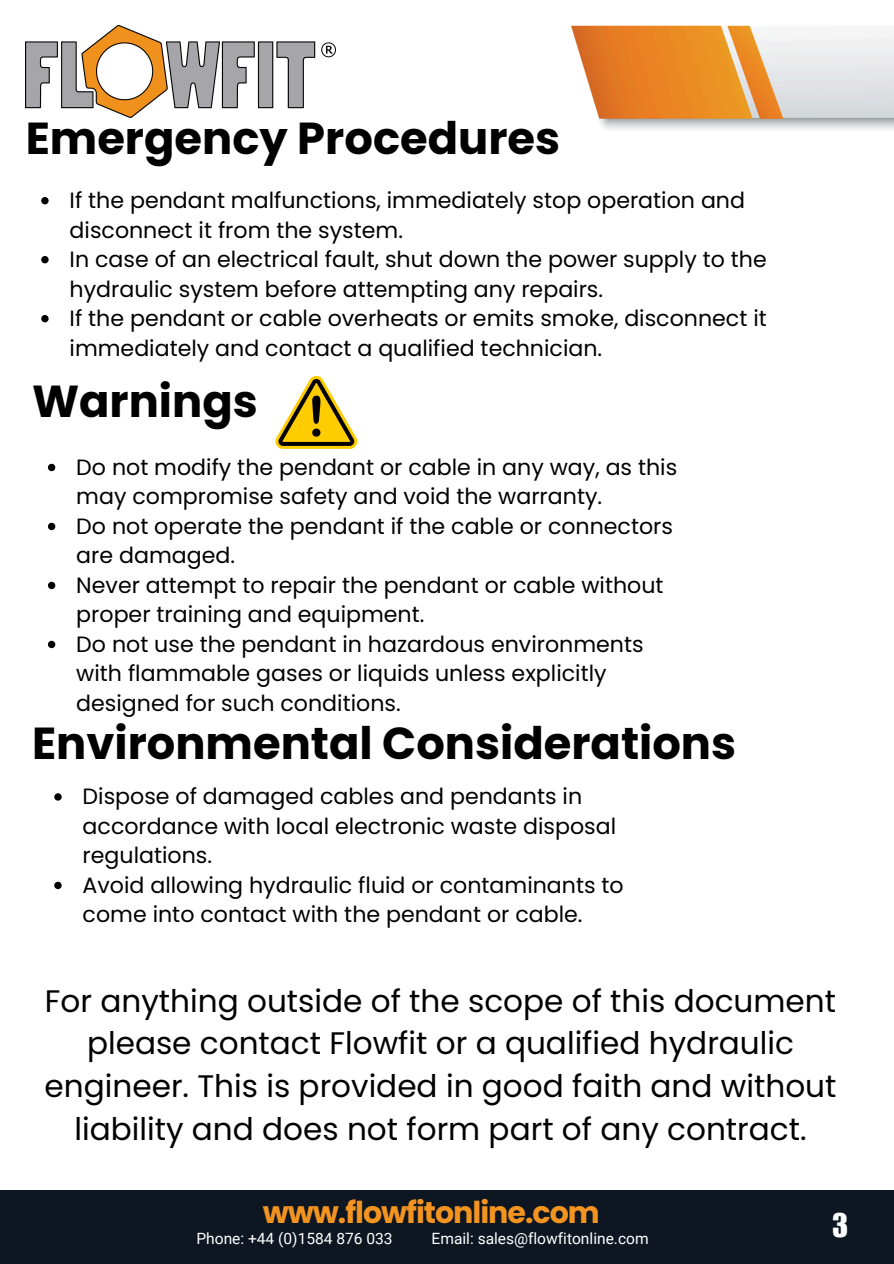
<style>
.page{position:relative;width:894px;height:1264px;background:#fff}
.page>*{position:absolute;margin:0;border:0;box-sizing:border-box;transform-origin:0 0}
.t1{font:700 44.7px "Poppins";color:#000}
.t2{font:33.3px "Impact LT Std";color:#fff}
.t3{font:31.05px/42.8px "Poppins";color:#000;text-align:center}
.t4{font:700 30.15px "Poppins";letter-spacing:-.035em;color:#f39420}
.t5{font:22.05px/29.5px "Poppins";color:#000}
.t6{font:15.6px "Roboto";color:#fff}
</style>
<div class="page">
<img style="left:26px;top:26px;width:309px;height:91px">
<div style="left:0;top:1190px;width:893px;height:73px;background:#0d1621"></div>
<svg style="left:41px;top:197px;width:8px;height:7px"></svg>
<svg style="left:41px;top:256px;width:8px;height:7px"></svg>
<svg style="left:41px;top:315px;width:8px;height:7px"></svg>
<svg style="left:275px;top:375px;width:83px;height:74px"></svg>
<svg style="left:48px;top:464px;width:7px;height:7px"></svg>
<svg style="left:48px;top:523px;width:7px;height:7px"></svg>
<svg style="left:48px;top:581px;width:7px;height:8px"></svg>
<svg style="left:48px;top:640px;width:7px;height:8px"></svg>
<svg style="left:54px;top:793px;width:8px;height:7px"></svg>
<svg style="left:54px;top:881px;width:8px;height:8px"></svg>
<img style="left:571px;top:26px;width:322px;height:104px">
<p class="t1" style="left:26px;top:107px;width:536px">Emergency Procedures</p>
<p class="t5" style="left:70px;top:185px;width:676px">If the pendant malfunctions, immediately stop operation and disconnect it from the system.</p>
<p class="t5" style="left:70px;top:244px;width:698px">In case of an electrical fault, shut down the power supply to the hydraulic system before attempting any repairs.</p>
<h1 class="t5" style="left:70px;top:303px;width:698px">If the pendant or cable overheats or emits smoke, disconnect it immediately and contact a qualified technician.</h1>
<p class="t1" style="left:32px;top:370px;width:227px">Warnings</p>
<p class="t5" style="left:76px;top:452px;width:602px">Do not modify the pendant or cable in any way, as this may compromise safety and void the warranty.</p>
<p class="t5" style="left:76px;top:511px;width:598px">Do not operate the pendant if the cable or connectors are damaged.</p>
<p class="t5" style="left:76px;top:570px;width:588px">Never attempt to repair the pendant or cable without proper training and equipment.</p>
<h1 class="t5" style="left:76px;top:629px;width:568px">Do not use the pendant in hazardous environments with flammable gases or liquids unless explicitly designed for such conditions.</h1>
<p class="t1" style="left:32px;top:711px;width:705px">Environmental Considerations</p>
<p class="t5" style="left:83px;top:781px;width:535px">Dispose of damaged cables and pendants in accordance with local electronic waste disposal regulations.</p>
<p class="t5" style="left:83px;top:870px;width:542px">Avoid allowing hydraulic fluid or contaminants to come into contact with the pendant or cable.</p>
<h2 class="t3" style="left:45px;top:979px;width:793px">For anything outside of the scope of this document please contact Flowfit or a qualified hydraulic engineer. This is provided in good faith and without liability and does not form part of any contract.</h2>
<h1 class="t4" style="left:263px;top:1190px;width:338px">www.flowfitonline.com</h1>
<p class="t6" style="left:196px;top:1229px;width:198px">Phone: +44 (0)1584 876 033</p>
<p class="t6" style="left:431px;top:1229px;width:218px">Email: sales@flowfitonline.com</p>
<p class="t2" style="left:832px;top:1212px;width:17px">3</p>
</div>
